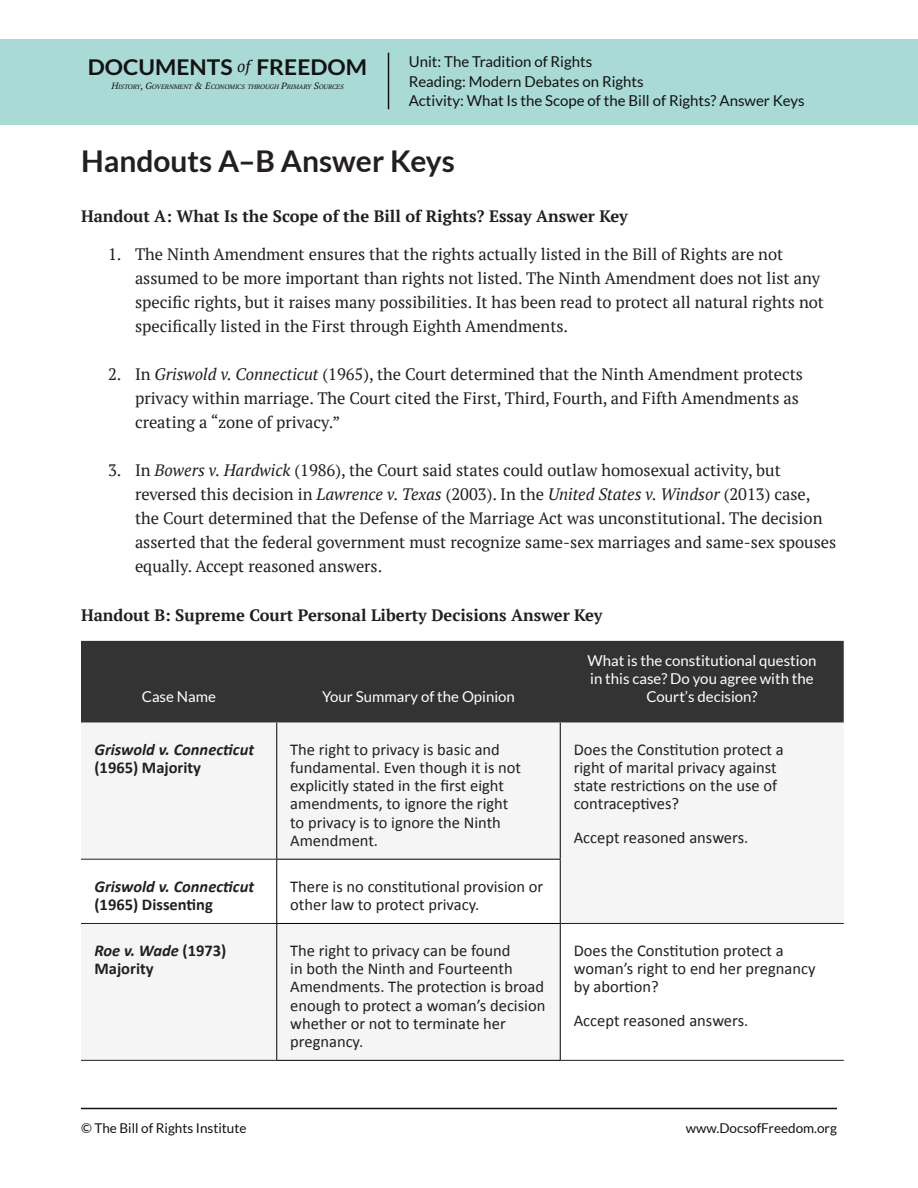
<style>
.page{position:relative;width:918px;height:1188px;background:#fff}
.page>*{position:absolute;margin:0;border:0;box-sizing:border-box;transform-origin:0 0}
.t1{font:700 30px "Lato";color:#231f20}
.t2{font:700 21.75px "Lato";color:#121212;scale:1.05 1}
.t3{font:16.5px/24px "PT Serif";color:#231f20}
.t4{font:16.5px/18.1px "Calibri";color:#231f20}
.Body{font:700 16.5px "PT Serif";color:#231f20}
.t5{font:italic 700 16.5px/18.1px "Calibri";color:#231f20}
.t6{font:700 16.5px/18.1px "Calibri";color:#231f20}
.Table_header{font:15px/18px "Lato";color:#fff;text-align:center}
.t7{font:15px "Lato";color:#121212}
.t8{font:13.5px "Lato";color:#121212}
.t9{font:italic 6.3px "PT Serif";color:#121212;scale:1.05 1}
.s1{font-size:9.15px}
.s2{font-style:italic}
.s3{font-style:normal}
</style>
<div class="page">
<hr style="left:81px;top:1108px;width:756px;height:1px;background:#121212">
<div style="left:0;top:40px;width:918px;height:85px;background:#a9dad6"></div>
<hr style="left:388px;top:53px;width:1px;height:56px;background:#121212">
<div style="left:81px;top:641px;width:763px;height:82px;background:#333"></div>
<svg style="left:81px;top:723px;width:763px;height:200px;fill:#f5f5f5"></svg>
<div style="left:81px;top:924px;width:479px;height:136px;background:#f5f5f5"></div>
<hr style="left:81px;top:923px;width:195px;height:1px;background:#231f20">
<hr style="left:561px;top:923px;width:283px;height:1px;background:#231f20">
<hr style="left:81px;top:1060px;width:195px;height:1px;background:#231f20">
<hr style="left:561px;top:1060px;width:283px;height:1px;background:#231f20">
<hr style="left:81px;top:859px;width:195px;height:1px;background:#231f20">
<hr style="left:276px;top:723px;width:1px;height:136px;background:#000">
<hr style="left:560px;top:723px;width:1px;height:136px;background:#000">
<hr style="left:276px;top:859px;width:285px;height:1px;background:#000">
<hr style="left:276px;top:860px;width:1px;height:63px;background:#000">
<hr style="left:560px;top:860px;width:1px;height:63px;background:#000">
<hr style="left:276px;top:923px;width:285px;height:1px;background:#000">
<hr style="left:276px;top:924px;width:1px;height:136px;background:#000">
<hr style="left:560px;top:924px;width:1px;height:136px;background:#000">
<hr style="left:276px;top:1060px;width:285px;height:1px;background:#000">
<p class="t2" style="left:88px;top:55px;width:267px">DOCUMENTS <sup>of</sup> FREEDOM</p>
<p class="t9" style="left:111px;top:83px;width:223px"><span class="s1">H</span>ISTORY<span class="s1">, G</span>OVERNMENT <span class="s1">&amp; E</span>CONOMICS THROUGH <span class="s1">P</span>RIMARY <span class="s1">S</span>OURCES</p>
<p class="t7" style="left:409px;top:54px;width:185px">Unit: The Tradition of Rights</p>
<p class="t7" style="left:409px;top:73px;width:236px">Reading: Modern Debates on Rights</p>
<p class="t7" style="left:409px;top:93px;width:397px">Activity: What Is the Scope of the Bill of Rights? Answer Keys</p>
<p class="t1" style="left:81px;top:144px;width:376px">Handouts A–B Answer Keys</p>
<p class="Body" style="left:81px;top:205px;width:548px">Handout A: What Is the Scope of the Bill of Rights? Essay Answer Key</p>
<p class="t3" style="left:135px;top:242px;width:690px;text-indent:-27px">1. The Ninth Amendment ensures that the rights actually listed in the Bill of Rights are not assumed to be more important than rights not listed. The Ninth Amendment does not list any specific rights, but it raises many possibilities. It has been read to protect all natural rights not specifically listed in the First through Eighth Amendments.</p>
<p class="t3" style="left:135px;top:362px;width:670px;text-indent:-27px">2. In <span class="s2">Griswold v. Connecticut</span> (1965), the Court determined that the Ninth Amendment protects privacy within marriage. The Court cited the First, Third, Fourth, and Fifth Amendments as creating a “zone of privacy.”</p>
<p class="t3" style="left:135px;top:458px;width:703px;text-indent:-27px">3. In <span class="s2">Bowers v. Hardwick</span> (1986), the Court said states could outlaw homosexual activity, but reversed this decision in <span class="s2">Lawrence v. Texas</span> (2003). In the <span class="s2">United States v. Windsor</span> (2013) case, the Court determined that the Defense of the Marriage Act was unconstitutional. The decision asserted that the federal government must recognize same-sex marriages and same-sex spouses equally. Accept reasoned answers.</p>
<p class="Body" style="left:81px;top:604px;width:523px">Handout B: Supreme Court Personal Liberty Decisions Answer Key</p>
<p class="Table_header" style="left:142px;top:688px;width:76px">Case Name</p>
<p class="Table_header" style="left:322px;top:688px;width:194px">Your Summary of the Opinion</p>
<p class="Table_header" style="left:588px;top:652px;width:230px">What is the constitutional question in this case? Do you agree with the<br>Court’s decision?</p>
<p class="t5" style="left:94px;top:740px;width:161px">Griswold v. Connecticut <span class="s3">(1965) Majority</span></p>
<p class="t4" style="left:290px;top:740px;width:232px">The right to privacy is basic and fundamental. Even though it is not explicitly stated in the first eight amendments, to ignore the right to privacy is to ignore the Ninth<br>Amendment.</p>
<p class="t4" style="left:574px;top:740px;width:212px">Does the Constitution protect a right of marital privacy against state restrictions on the use of contraceptives?</p>
<p class="t4" style="left:574px;top:828px;width:176px">Accept reasoned answers.</p>
<p class="t5" style="left:94px;top:877px;width:161px">Griswold v. Connecticut <span class="s3">(1965) Dissenting</span></p>
<p class="t4" style="left:290px;top:877px;width:255px">There is no constitutional provision or other law to protect privacy.</p>
<p class="t6" style="left:94px;top:942px;width:133px"><span class="s2">Roe v. Wade</span> (1973)<br>Majority</p>
<p class="t4" style="left:290px;top:942px;width:257px">The right to privacy can be found<br>in both the Ninth and Fourteenth<br>Amendments. The protection is broad enough to protect a woman’s decision whether or not to terminate her pregnancy.</p>
<p class="t4" style="left:574px;top:942px;width:243px">Does the Constitution protect a woman’s right to end her pregnancy by abortion?</p>
<p class="t4" style="left:574px;top:1011px;width:176px">Accept reasoned answers.</p>
<p class="t8" style="left:81px;top:1121px;width:167px">© The Bill of Rights Institute</p>
<p class="t8" style="left:686px;top:1121px;width:153px">www.DocsofFreedom.org</p>
</div>
